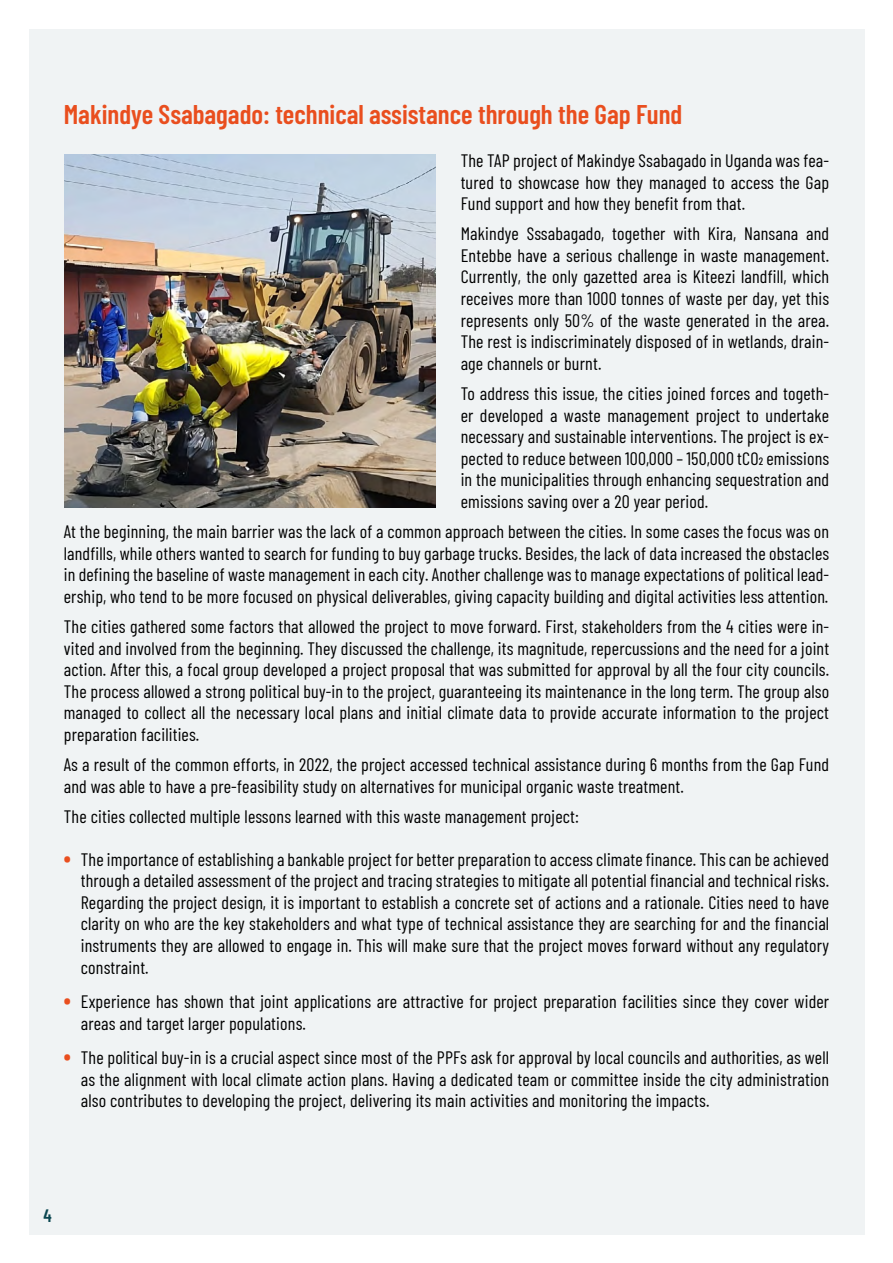
<style>
.page{position:relative;width:893px;height:1263px;background:#fff}
.page>*{position:absolute;margin:0;border:0;box-sizing:border-box;transform-origin:0 0}
.t1{font:600 27px "Barlow Condensed";color:#e94e1e}
.t2{font:18px/21.6px "Barlow Condensed";letter-spacing:.01em;color:#000;text-align:justify}
.t3{font:600 18px "Barlow Condensed";color:#0c4751}
.s1{font-family:"Noto Sans";font-weight:900;color:#e94e1e}
</style>
<div class="page">
<div style="left:29px;top:29px;width:835px;height:1205px;background:#f0f3f4"></div>
<img style="left:65px;top:154px;width:370px;height:353px">
<h1 class="t1" style="left:64px;top:95px;width:620px">Makindye Ssabagado: technical assistance through the Gap Fund</h1>
<p class="t2" style="left:461px;top:148px;width:370px">The TAP project of Makindye Ssabagado in Uganda was fea&shy;tured to showcase how they managed to access the Gap Fund support and how they benefit from that.</p>
<p class="t2" style="left:461px;top:222px;width:370px">Makindye Sssabagado, together with Kira, Nansana and Entebbe have a serious challenge in waste management.<br>Currently, the only gazetted area is Kiteezi landfill, which receives more than 1000 tonnes of waste per day, yet this represents only 50% of the waste generated in the area.<br>The rest is indiscriminately disposed of in wetlands, drain&shy;age channels or burnt.</p>
<p class="t2" style="left:461px;top:381px;width:370px">To address this issue, the cities joined forces and togeth&shy;er developed a waste management project to undertake necessary and sustainable interventions. The project is ex&shy;pected to reduce between 100,000 – 150,000 tCO2 emissions in the municipalities through enhancing sequestration and emissions saving over a 20 year period.</p>
<p class="t2" style="left:64px;top:519px;width:767px">At the beginning, the main barrier was the lack of a common approach between the cities. In some cases the focus was on landfills, while others wanted to search for funding to buy garbage trucks. Besides, the lack of data increased the obstacles in defining the baseline of waste management in each city. Another challenge was to manage expectations of political lead&shy;ership, who tend to be more focused on physical deliverables, giving capacity building and digital activities less attention.</p>
<p class="t2" style="left:64px;top:614px;width:767px">The cities gathered some factors that allowed the project to move forward. First, stakeholders from the 4 cities were in&shy;vited and involved from the beginning. They discussed the challenge, its magnitude, repercussions and the need for a joint action. After this, a focal group developed a project proposal that was submitted for approval by all the four city councils.<br>The process allowed a strong political buy-in to the project, guaranteeing its maintenance in the long term. The group also managed to collect all the necessary local plans and initial climate data to provide accurate information to the project preparation facilities.</p>
<p class="t2" style="left:64px;top:752px;width:767px">As a result of the common efforts, in 2022, the project accessed technical assistance during 6 months from the Gap Fund and was able to have a pre-feasibility study on alternatives for municipal organic waste treatment.</p>
<p class="t2" style="left:64px;top:804px;width:517px">The cities collected multiple lessons learned with this waste management project:</p>
<p class="t2" style="left:81px;top:847px;width:750px;text-indent:-17px"><span class="s1">•</span> The importance of establishing a bankable project for better preparation to access climate finance. This can be achieved through a detailed assessment of the project and tracing strategies to mitigate all potential financial and technical risks.<br>Regarding the project design, it is important to establish a concrete set of actions and a rationale. Cities need to have clarity on who are the key stakeholders and what type of technical assistance they are searching for and the financial instruments they are allowed to engage in. This will make sure that the project moves forward without any regulatory constraint.</p>
<p class="t2" style="left:81px;top:989px;width:750px;text-indent:-17px"><span class="s1">•</span> Experience has shown that joint applications are attractive for project preparation facilities since they cover wider areas and target larger populations.</p>
<p class="t2" style="left:81px;top:1045px;width:750px;text-indent:-17px"><span class="s1">•</span> The political buy-in is a crucial aspect since most of the PPFs ask for approval by local councils and authorities, as well as the alignment with local climate action plans. Having a dedicated team or committee inside the city administration also contributes to developing the project, delivering its main activities and monitoring the impacts.</p>
<p class="t3" style="left:43px;top:1202px;width:10px">4</p>
</div>
